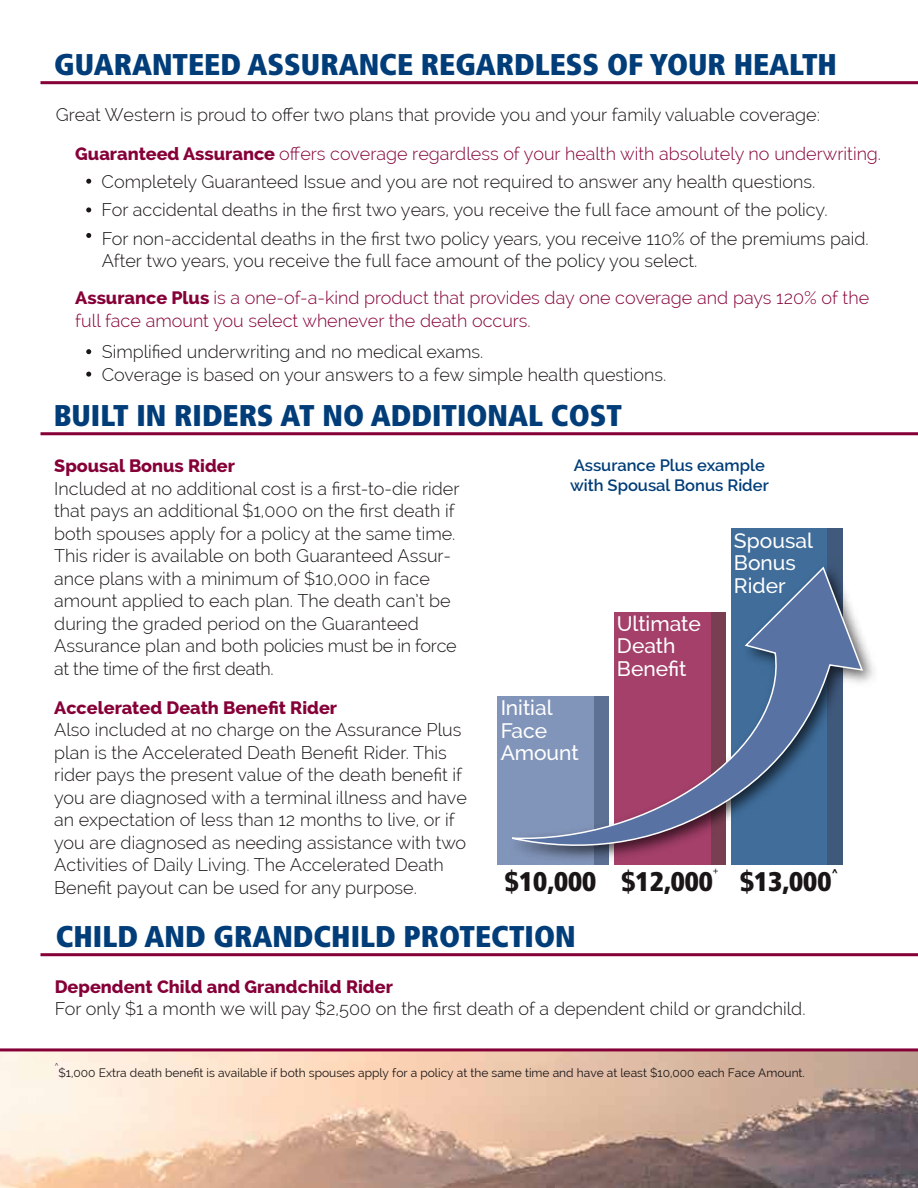
<style>
.page{position:relative;width:918px;height:1188px;background:#fff}
.page>*{position:absolute;margin:0;border:0;box-sizing:border-box;transform-origin:0 0}
.t1{font:900 condensed 30px "Frutiger LT Std";color:#003d79}
.t2{font:900 condensed 27px "Frutiger LT Std";color:#1a1617}
.t3{font:500 21px/22.5px "Raleway";color:#fff}
.t4{font:300 18px/22.5px "Raleway";color:#1a1617}
.t5{font:300 18px/22.5px "Raleway";color:#860038}
.t6{font:800 18px "Raleway";color:#860038}
.t7{font:600 16.5px/19.5px "Raleway";color:#003d79}
.t8{font:12px "Raleway";color:#1a1617}
.t9{font:900 condensed 11.4px "Frutiger LT Std";color:#1a1617}
.t10{font:8.7px "Rockwell";color:#1a1617}
.t11{font:7.05px "Raleway";color:#1a1617}
.s1{font-weight:800;color:#860038}
.s2{color:#860038}
.s3{font-weight:800}
</style>
<div class="page">
<img style="left:0;top:1051px;width:918px;height:137px">
<div style="left:731px;top:528px;width:111px;height:337px;background:#406d9a"></div>
<div style="left:827px;top:528px;width:15px;height:337px;background:#40597c"></div>
<img style="left:501px;top:556px;width:373px;height:309px">
<svg style="left:497px;top:565px;width:367px;height:288px"></svg>
<svg style="left:86px;top:179px;width:5px;height:5px"></svg>
<svg style="left:86px;top:349px;width:5px;height:5px"></svg>
<svg style="left:86px;top:372px;width:5px;height:5px"></svg>
<svg style="left:86px;top:207px;width:5px;height:5px"></svg>
<svg style="left:86px;top:233px;width:5px;height:5px"></svg>
<hr style="left:40px;top:81px;width:878px;height:3px;background:#860038">
<hr style="left:40px;top:432px;width:878px;height:3px;background:#860038">
<hr style="left:40px;top:953px;width:878px;height:3px;background:#860038">
<hr style="left:0;top:1048px;width:918px;height:3px;background:#860038">
<h1 class="t1" style="left:54px;top:52px;width:784px">GUARANTEED ASSURANCE REGARDLESS OF YOUR HEALTH</h1>
<p class="t4" style="left:56px;top:104px;width:766px">Great Western is proud to offer two plans that provide you and your family valuable coverage:</p>
<p class="t4" style="left:102px;top:141px;width:781px;line-height:28.2px;text-indent:-26px"><span class="s1">Guaranteed Assurance</span> <span class="s2">offers coverage regardless of your health with absolutely no underwriting.<br></span>Completely Guaranteed Issue and you are not required to answer any health questions.<br>For accidental deaths in the first two years, you receive the full face amount of the policy.<br>For non-accidental deaths in the first two policy years, you receive 110% of the premiums paid.</p>
<p class="t4" style="left:102px;top:251px;width:597px">After two years, you receive the full face amount of the policy you select.</p>
<p class="t5" style="left:75px;top:288px;width:795px"><span class="s3">Assurance Plus</span> is a one-of-a-kind product that provides day one coverage and pays 120% of the full face amount you select whenever the death occurs.</p>
<p class="t4" style="left:102px;top:342px;width:566px">Simplified underwriting and no medical exams.<br>Coverage is based on your answers to a few simple health questions.</p>
<h1 class="t1" style="left:54px;top:402px;width:570px">BUILT IN RIDERS AT NO ADDITIONAL COST</h1>
<p class="t6" style="left:54px;top:459px;width:182px">Spousal Bonus Rider</p>
<p class="t4" style="left:54px;top:477px;width:407px">Included at no additional cost is a first-to-die rider that pays an additional $1,000 on the first death if both spouses apply for a policy at the same time.<br>This rider is available on both Guaranteed Assur&shy;ance plans with a minimum of $10,000 in face amount applied to each plan. The death can’t be during the graded period on the Guaranteed Assurance plan and both policies must be in force at the time of the first death.</p>
<p class="t6" style="left:54px;top:701px;width:284px">Accelerated Death Benefit Rider</p>
<p class="t4" style="left:54px;top:720px;width:414px">Also included at no charge on the Assurance Plus plan is the Accelerated Death Benefit Rider. This rider pays the present value of the death benefit if you are diagnosed with a terminal illness and have an expectation of less than 12 months to live, or if you are diagnosed as needing assistance with two Activities of Daily Living. The Accelerated Death Benefit payout can be used for any purpose.</p>
<p class="t7" style="left:570px;top:457px;width:200px">Assurance Plus example with Spousal Bonus Rider</p>
<p class="t3" style="left:500px;top:698px;width:80px">Initial<br>Face<br>Amount</p>
<p class="t3" style="left:617px;top:614px;width:86px">Ultimate<br>Death<br>Benefit</p>
<p class="t3" style="left:734px;top:531px;width:81px">Spousal<br>Bonus<br>Rider</p>
<h2 class="t2" style="left:505px;top:870px;width:93px">$10,000</h2>
<h2 class="t2" style="left:622px;top:870px;width:93px">$12,000</h2>
<p class="t10" style="left:713px;top:866px;width:7px">+</p>
<h2 class="t2" style="left:740px;top:870px;width:93px">$13,000</h2>
<p class="t9" style="left:831px;top:868px;width:8px">^</p>
<h1 class="t1" style="left:56px;top:923px;width:521px">CHILD AND GRANDCHILD PROTECTION</h1>
<p class="t6" style="left:55px;top:980px;width:340px">Dependent Child and Grandchild Rider</p>
<p class="t4" style="left:55px;top:999px;width:752px">For only $1 a month we will pay $2,500 on the first death of a dependent child or grandchild.</p>
<p class="t11" style="left:55px;top:1062px;width:5px">^</p>
<p class="t8" style="left:59px;top:1065px;width:748px">$1,000 Extra death benefit is available if both spouses apply for a policy at the same time and have at least $10,000 each Face Amount.</p>
</div>
